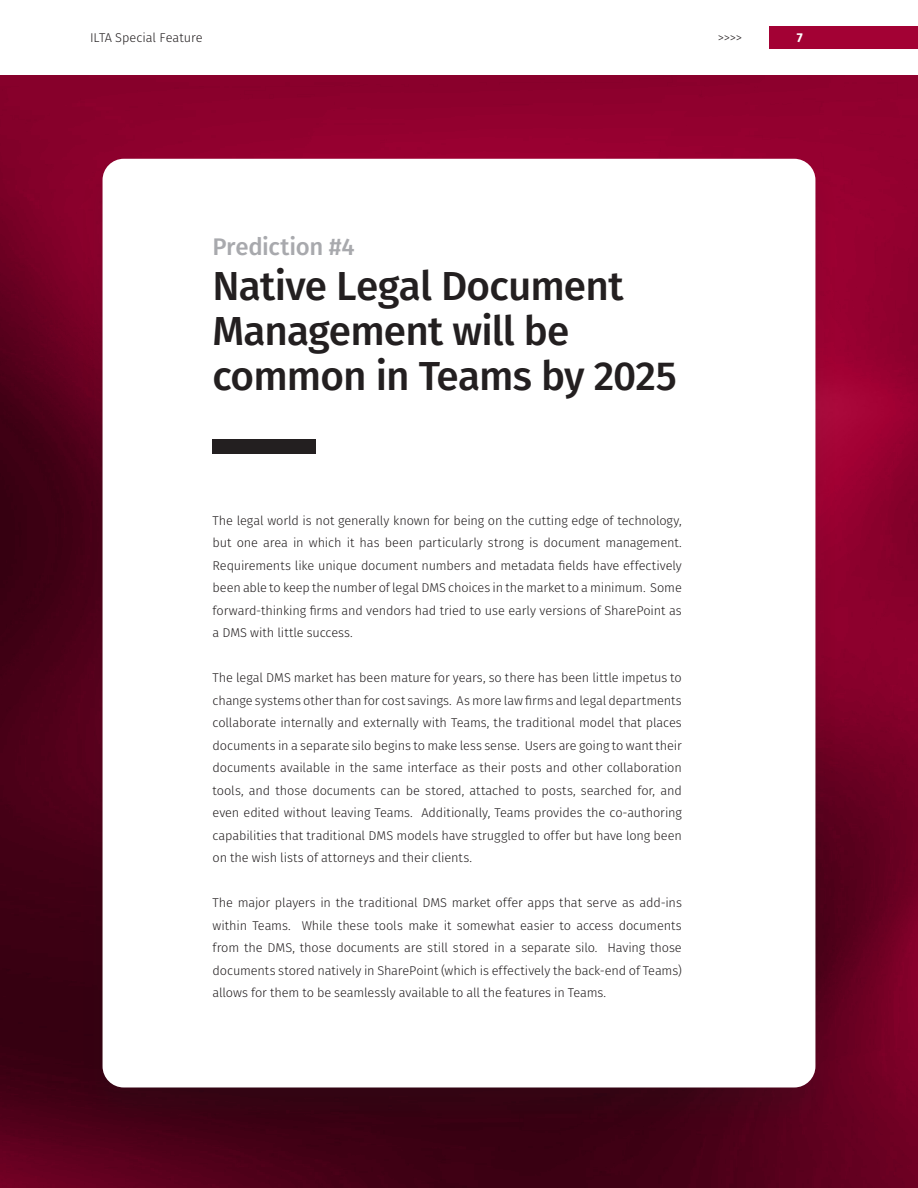
<style>
.page{position:relative;width:918px;height:1188px;background:#fff}
.page>*{position:absolute;margin:0;border:0;box-sizing:border-box;transform-origin:0 0}
.Headline_27_31_Left{font:500 40.5px/45px "Fira Sans";letter-spacing:-.02em;color:#231f20}
.Headline_27_31_Left-2{font:500 24px "Fira Sans";letter-spacing:-.015em;color:#a8a9ad}
.Copy_Text_08_14_Full{font:300 12.75px/22.5px "Fira Sans";letter-spacing:-.01em;color:#231f20;text-align:justify}
.t1{font:700 12.75px "Fira Sans";color:#fff}
</style>
<div class="page">
<img style="left:0;top:75px;width:918px;height:1113px">
<div style="left:79px;top:156px;width:760px;height:977px;background:#231f20;opacity:.15"></div>
<div style="left:103px;top:159px;width:712px;height:928px;background:#fff;border-radius:21px"></div>
<div style="left:213px;top:439px;width:103px;height:15px;background:#231f20"></div>
<div style="left:769px;top:26px;width:149px;height:23px;background:#a30134"></div>
<p class="Copy_Text_08_14_Full" style="left:90px;top:26px;width:114px">ILTA Special Feature</p>
<p class="Copy_Text_08_14_Full" style="left:718px;top:26px;width:26px">&gt;&gt;&gt;&gt;</p>
<p class="t1" style="left:797px;top:27px;width:7px">7</p>
<p class="Headline_27_31_Left-2" style="left:213px;top:227px;width:144px">Prediction #4</p>
<p class="Headline_27_31_Left" style="left:213px;top:261px;width:466px">Native Legal Document<br>Management will be common in Teams by 2025</p>
<p class="Copy_Text_08_14_Full" style="left:213px;top:509px;width:471px">The legal world is not generally known for being on the cutting edge of technology, but one area in which it has been particularly strong is document management.<br>Requirements like unique document numbers and metadata fields have effectively been able to keep the number of legal DMS choices in the market to a minimum. Some forward-thinking firms and vendors had tried to use early versions of SharePoint as a DMS with little success.</p>
<p class="Copy_Text_08_14_Full" style="left:213px;top:667px;width:471px">The legal DMS market has been mature for years, so there has been little impetus to change systems other than for cost savings. As more law firms and legal departments collaborate internally and externally with Teams, the traditional model that places documents in a separate silo begins to make less sense. Users are going to want their documents available in the same interface as their posts and other collaboration tools, and those documents can be stored, attached to posts, searched for, and even edited without leaving Teams. Additionally, Teams provides the co-authoring capabilities that traditional DMS models have struggled to offer but have long been on the wish lists of attorneys and their clients.</p>
<p class="Copy_Text_08_14_Full" style="left:213px;top:892px;width:471px">The major players in the traditional DMS market offer apps that serve as add-ins within Teams. While these tools make it somewhat easier to access documents from the DMS, those documents are still stored in a separate silo. Having those documents stored natively in SharePoint (which is effectively the back-end of Teams) allows for them to be seamlessly available to all the features in Teams.</p>
</div>
